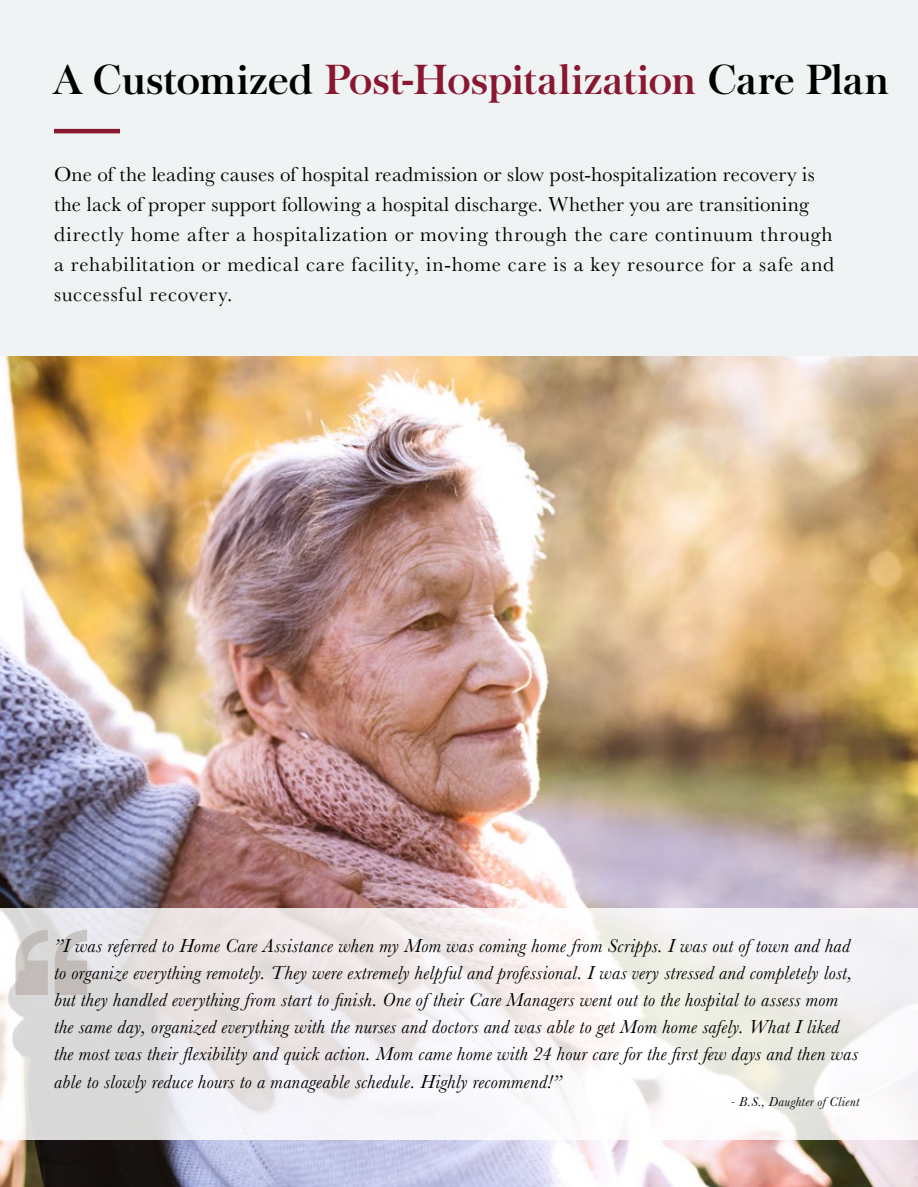
<style>
.page{position:relative;width:918px;height:1187px;background:#fff}
.page>*{position:absolute;margin:0;border:0;box-sizing:border-box;transform-origin:0 0}
.t1{font:700 40.5px "Baskerville Serial";color:#891731}
.t2{font:21px/30px "Baskerville";letter-spacing:.025em;color:#000}
.t3{font:italic 19.5px/27px "Baskerville";letter-spacing:.015em;color:#000}
.t4{font:italic 13.5px "Baskerville";letter-spacing:.03em;color:#000}
.s1{color:#000}
</style>
<div class="page">
<img style="left:0;top:356px;width:917px;height:830px">
<svg style="left:0;top:907px;width:917px;height:232px"></svg>
<div style="left:0;top:0;width:917px;height:356px;background:#eff3f4"></div>
<hr style="left:54px;top:129px;width:66px;height:4px;background:#891731">
<svg style="left:15px;top:929px;width:72px;height:65px"></svg>
<h1 class="t1" style="left:54px;top:55px;width:836px"><span class="s1">A Customized</span> Post-Hospitalization <span class="s1">Care Plan</span></h1>
<p class="t2" style="left:54px;top:159px;width:781px">One of the leading causes of hospital readmission or slow post-hospitalization recovery is the lack of proper support following a hospital discharge. Whether you are transitioning directly home after a hospitalization or moving through the care continuum through a rehabilitation or medical care facility, in-home care is a key resource for a safe and successful recovery.</p>
<p class="t3" style="left:54px;top:932px;width:805px">”I was referred to Home Care Assistance when my Mom was coming home from Scripps. I was out of town and had to organize everything remotely. They were extremely helpful and professional. I was very stressed and completely lost, but they handled everything from start to finish. One of their Care Managers went out to the hospital to assess mom the same day, organized everything with the nurses and doctors and was able to get Mom home safely. What I liked the most was their flexibility and quick action. Mom came home with 24 hour care for the first few days and then was able to slowly reduce hours to a manageable schedule. Highly recommend!”</p>
<p class="t4" style="left:730px;top:1092px;width:130px">- B.S., Daughter of Client</p>
</div>
